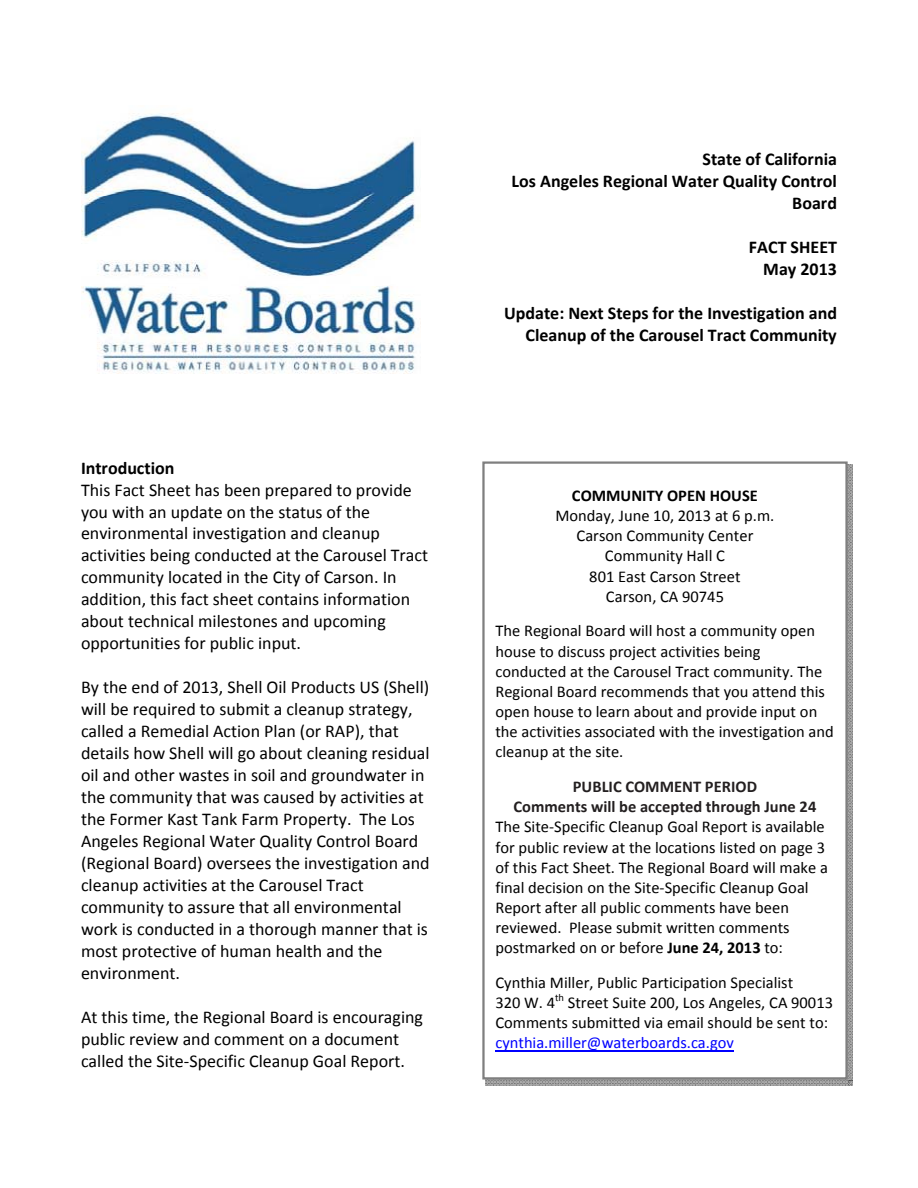
<style>
.page{position:relative;width:918px;height:1188px;background:#fff}
.page>*{position:absolute;margin:0;border:0;box-sizing:border-box;transform-origin:0 0}
.t1{font:18px/21.9px "Calibri";color:#000}
.t2{font:700 18px/21.9px "Calibri";color:#000;text-align:right}
.t3{font:16.5px/20.1px "Calibri";color:#000}
.t4{font:700 16.5px "Calibri";color:#231f20}
.t5{font:10.5px "Calibri";color:#000}
.s1{font-weight:700}
.s2{color:#00f}
</style>
<div class="page">
<img style="left:81px;top:113px;width:340px;height:260px">
<img style="left:486px;top:465px;width:367px;height:621px">
<svg style="left:848px;top:1081px;width:5px;height:5px"></svg>
<div style="left:484px;top:463px;width:363px;height:615px;background:#fff"></div>
<div style="left:482px;top:461px;width:366px;height:619px;border:2px solid #7f7f7f"></div>
<hr style="left:495px;top:1050px;width:239px;height:1px;background:#00f">
<p class="t1" style="left:81px;top:456px;width:349px"><span class="s1">Introduction<br></span>This Fact Sheet has been prepared to provide you with an update on the status of the environmental investigation and cleanup activities being conducted at the Carousel Tract community located in the City of Carson. In addition, this fact sheet contains information about technical milestones and upcoming opportunities for public input.</p>
<p class="t1" style="left:81px;top:675px;width:350px">By the end of 2013, Shell Oil Products US (Shell) will be required to submit a cleanup strategy, called a Remedial Action Plan (or RAP), that details how Shell will go about cleaning residual oil and other wastes in soil and groundwater in the community that was caused by activities at the Former Kast Tank Farm Property. The Los Angeles Regional Water Quality Control Board (Regional Board) oversees the investigation and cleanup activities at the Carousel Tract community to assure that all environmental work is conducted in a thorough manner that is most protective of human health and the environment.</p>
<p class="t1" style="left:81px;top:1005px;width:344px">At this time, the Regional Board is encouraging public review and comment on a document called the Site‐Specific Cleanup Goal Report.</p>
<p class="t2" style="left:512px;top:148px;width:327px">State of California<br>Los Angeles Regional Water Quality Control<br>Board</p>
<p class="t2" style="left:749px;top:235px;width:90px">FACT SHEET<br>May 2013</p>
<p class="t2" style="left:504px;top:301px;width:334px">Update: Next Steps for the Investigation and<br>Cleanup of the Carousel Tract Community</p>
<p class="t3" style="left:555px;top:485px;width:220px;text-align:center"><span class="s1">COMMUNITY OPEN HOUSE<br></span>Monday, June 10, 2013 at 6 p.m.<br>Carson Community Center<br>Community Hall C<br>801 East Carson Street<br>Carson, CA 90745</p>
<p class="t3" style="left:495px;top:620px;width:340px">The Regional Board will host a community open house to discuss project activities being conducted at the Carousel Tract community. The Regional Board recommends that you attend this open house to learn about and provide input on the activities associated with the investigation and cleanup at the site.</p>
<p class="t4" style="left:573px;top:776px;width:186px">PUBLIC COMMENT PERIOD</p>
<p class="t4" style="left:514px;top:797px;width:304px">Comments will be accepted through June 24</p>
<p class="t3" style="left:495px;top:816px;width:331px">The Site‐Specific Cleanup Goal Report is available</p>
<p class="t3" style="left:495px;top:836px;width:331px">for public review at the locations listed on page 3</p>
<p class="t3" style="left:495px;top:856px;width:334px">of this Fact Sheet. The Regional Board will make a</p>
<p class="t3" style="left:495px;top:877px;width:315px">final decision on the Site‐Specific Cleanup Goal</p>
<p class="t3" style="left:495px;top:897px;width:295px">Report after all public comments have been</p>
<p class="t3" style="left:495px;top:917px;width:296px">reviewed. Please submit written comments</p>
<p class="t3" style="left:495px;top:937px;width:289px">postmarked on or before <span class="s1">June 24, 2013</span> to:</p>
<p class="t3" style="left:495px;top:972px;width:299px">Cynthia Miller, Public Participation Specialist<br>320 W. 4</p>
<p class="t5" style="left:555px;top:991px;width:11px">th</p>
<p class="t3" style="left:495px;top:992px;width:339px;text-indent:72px">Street Suite 200, Los Angeles, CA 90013<br>Comments submitted via email should be sent to: <span class="s2">cynthia.miller@waterboards.ca.gov</span></p>
</div>
